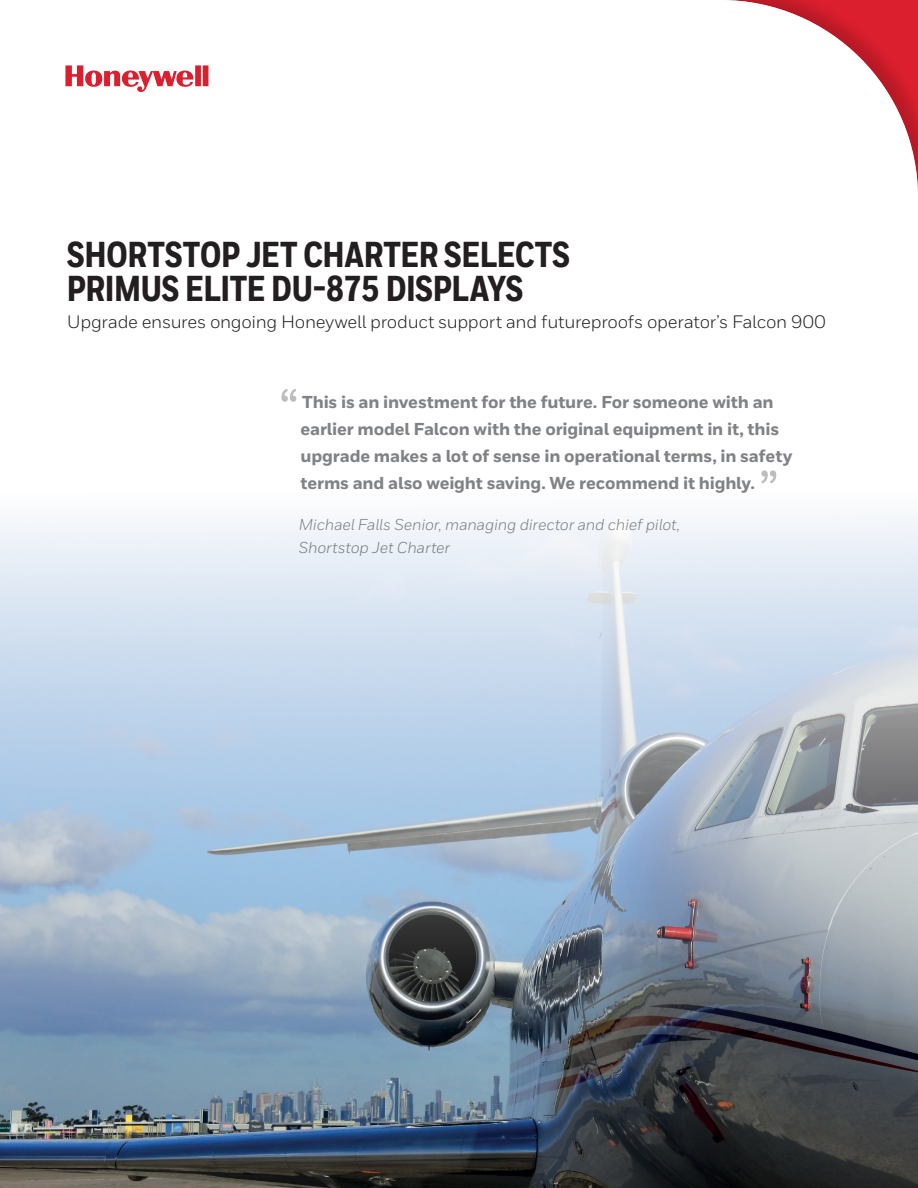
<style>
.page{position:relative;width:918px;height:1188px;background:#fff}
.page>*{position:absolute;margin:0;border:0;box-sizing:border-box;transform-origin:0 0}
.t1{font:500 54px "Honeywell Sans";color:#bcbdc0}
.Cover__Title__All_Ca{font:800 36px/34.5px "Honeywell Cond";letter-spacing:-.015em;color:#231f20}
.Cover__Subtitle{font:18px "Honeywell Sans";letter-spacing:-.015em;color:#231f20}
.t2{font:800 17.25px/27px "Honeywell Sans";letter-spacing:-.01em;color:#808285}
.t3{font:italic 15.75px/22.5px "Honeywell Sans";letter-spacing:-.01em;color:#808285}
</style>
<div class="page">
<img style="left:0;top:1029px;width:918px;height:159px">
<svg style="left:0;top:519px;width:918px;height:510px;background:#abbccd"></svg>
<div style="left:333px;top:0;width:585px;height:585px;background:#231f20;opacity:.2"></div>
<svg style="left:65px;top:65px;width:143px;height:27px"></svg>
<p class="Cover__Title__All_Ca" style="left:67px;top:238px;width:505px">SHORTSTOP JET CHARTER SELECTS<br>PRIMUS ELITE DU-875 DISPLAYS</p>
<p class="Cover__Subtitle" style="left:67px;top:311px;width:760px">Upgrade ensures ongoing Honeywell product support and futureproofs operator’s Falcon 900</p>
<h1 class="t1" style="left:278px;top:377px;width:22px">“</h1>
<p class="t2" style="left:301px;top:389px;width:493px">This is an investment for the future. For someone with an earlier model Falcon with the original equipment in it, this upgrade makes a lot of sense in operational terms, in safety terms and also weight saving. We recommend it highly.</p>
<h1 class="t1" style="left:758px;top:458px;width:22px">”</h1>
<p class="t3" style="left:299px;top:514px;width:383px">Michael Falls Senior, managing director and chief pilot,<br>Shortstop Jet Charter</p>
</div>
